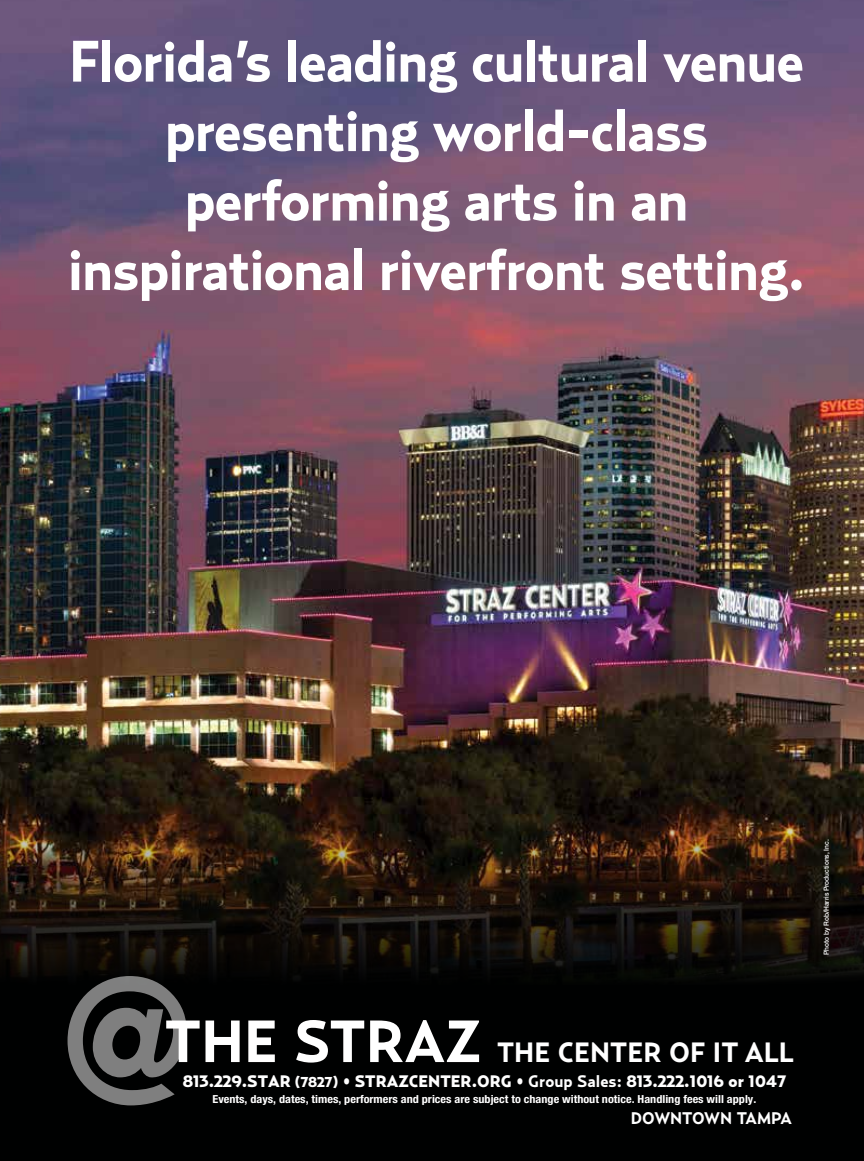
<style>
.page{position:relative;width:864px;height:1161px;background:#fff}
.page>*{position:absolute;margin:0;border:0;box-sizing:border-box;transform-origin:0 0}
.t1{font:700 163.05px "Futura Std";color:#fff}
.t2{font:700 57.9px/69.4px "Relay";letter-spacing:-.02em;color:#fff;text-align:center}
.t3{font:700 27.75px "Relay";color:#fff}
.t4{font:700 16.65px "Relay";color:#fff}
.t5{font:900 16.5px "Relay";color:#fff}
.t6{font:700 condensed 11.1px "Helvetica Neue";color:#fff;scale:1.1 1}
.t7{font:500 7.05px "Helvetica Neue";letter-spacing:-.005em;color:#fff;scale:.95 1}
.s1{font-size:58.95px}
.s2{font-size:14.4px}
.s3{font-weight:700}
</style>
<div class="page">
<img style="left:0;top:0;width:864px;height:782px">
<svg style="left:0;top:782px;width:864px;height:379px;background:#110b06"></svg>
<p class="t2" style="left:68px;top:25px;width:739px">Florida’s leading cultural venue presenting world-class performing arts in an inspirational riverfront setting.</p>
<h1 class="t1" style="left:67px;top:933px;width:122px">@</h1>
<p class="t3" style="left:165px;top:1036px;width:631px"><span class="s1">THE STRAZ</span> THE CENTER OF IT ALL</p>
<p class="t5" style="left:183px;top:1072px;width:605px">813.229.STAR <span class="s2">(7827)</span> • STRAZCENTER.ORG • <span class="s3">Group Sales:</span> 813.222.1016 or 1047</p>
<p class="t6" style="left:213px;top:1092px;width:496px">Events, days, dates, times, performers and prices are subject to change without notice. Handling fees will apply.</p>
<p class="t4" style="left:631px;top:1108px;width:163px">DOWNTOWN TAMPA</p>
<p class="t7" style="left:822px;top:955px;width:123px;rotate:-90deg">Photo by Rob/Harris Productions, Inc.</p>
</div>
